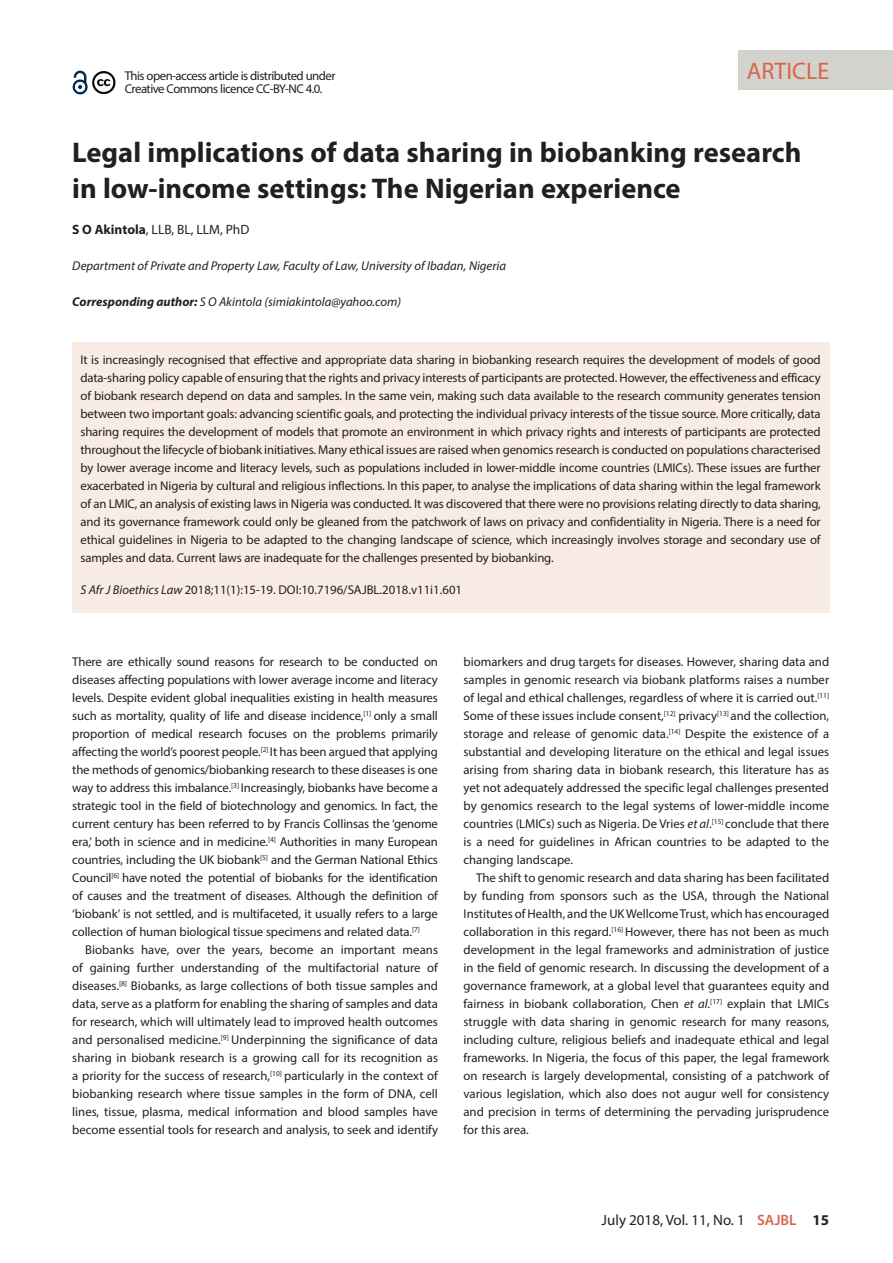
<style>
.page{position:relative;width:893px;height:1263px;background:#fff}
.page>*{position:absolute;margin:0;border:0;box-sizing:border-box;transform-origin:0 0}
.A_HEAD{font:700 28.5px/36px "Myriad Pro";color:#231f20}
.t1{font:24px "Myriad Pro";color:#d56749}
.t2{font:15px "Myriad Pro";color:#231f20}
.AUTHORS_NAME{font:13.5px "Myriad Pro";color:#231f20}
.BODY_TEXT_1ST_PARAGR{font:12.75px/18px "Myriad Pro";letter-spacing:-.01em;color:#231f20;text-align:justify}
.BODY_TEXT_INDENT{font:12.75px/18px "Myriad Pro";color:#231f20;text-align:justify}
.BODY_TEXT_1ST_PARAGR-2{font:12.75px/13.5px "Myriad Pro";letter-spacing:-.04em;color:#231f20}
.AUTHORS_DETAILS{font:italic 12.75px "Myriad Pro";color:#231f20}
.CITELINE{font:12.75px "Myriad Pro";color:#231f20}
.CORRESPONDING_AUTHOR{font:italic 12.75px "Myriad Pro";color:#231f20}
.s1{font-weight:700}
.s2{font-style:italic}
.s3{font-weight:600;color:#d56749}
</style>
<div class="page">
<div style="left:738px;top:50px;width:155px;height:40px;background:#d4d2cd"></div>
<svg style="left:72px;top:70px;width:16px;height:25px"></svg>
<img style="left:92px;top:71px;width:24px;height:23px">
<div style="left:72px;top:342px;width:757px;height:270px;background:#f9ece4"></div>
<p class="BODY_TEXT_1ST_PARAGR-2" style="left:125px;top:69px;width:212px">This open-access article is distributed under<br>Creative Commons licence CC-BY-NC 4.0.</p>
<h2 class="t1" style="left:747px;top:56px;width:84px">ARTICLE</h2>
<p class="A_HEAD" style="left:72px;top:133px;width:731px">Legal implications of data sharing in biobanking research in low-income settings: The Nigerian experience</p>
<p class="AUTHORS_NAME" style="left:72px;top:221px;width:179px"><span class="s1">S O Akintola</span>, LLB, BL, LLM, PhD</p>
<p class="AUTHORS_DETAILS" style="left:72px;top:258px;width:435px">Department of Private and Property Law, Faculty of Law, University of Ibadan, Nigeria</p>
<p class="CORRESPONDING_AUTHOR" style="left:72px;top:294px;width:330px"><span class="s1">Corresponding author:</span> S O Akintola (simiakintola@yahoo.com)</p>
<p class="BODY_TEXT_1ST_PARAGR" style="left:80px;top:350px;width:742px">It is increasingly recognised that effective and appropriate data sharing in biobanking research requires the development of models of good data-sharing policy capable of ensuring that the rights and privacy interests of participants are protected. However, the effectiveness and efficacy of biobank research depend on data and samples. In the same vein, making such data available to the research community generates tension between two important goals: advancing scientific goals, and protecting the individual privacy interests of the tissue source. More critically, data sharing requires the development of models that promote an environment in which privacy rights and interests of participants are protected throughout the lifecycle of biobank initiatives. Many ethical issues are raised when genomics research is conducted on populations characterised by lower average income and literacy levels, such as populations included in lower-middle income countries (LMICs). These issues are further exacerbated in Nigeria by cultural and religious inflections. In this paper, to analyse the implications of data sharing within the legal framework of an LMIC, an analysis of existing laws in Nigeria was conducted. It was discovered that there were no provisions relating directly to data sharing, and its governance framework could only be gleaned from the patchwork of laws on privacy and confidentiality in Nigeria. There is a need for ethical guidelines in Nigeria to be adapted to the changing landscape of science, which increasingly involves storage and secondary use of samples and data. Current laws are inadequate for the challenges presented by biobanking.</p>
<p class="CITELINE" style="left:80px;top:582px;width:383px"><span class="s2">S Afr J Bioethics Law</span> 2018;11(1):15-19. DOI:10.7196/SAJBL.2018.v11i1.601</p>
<p class="BODY_TEXT_1ST_PARAGR" style="left:72px;top:653px;width:367px">There are ethically sound reasons for research to be conducted on diseases affecting populations with lower average income and literacy levels. Despite evident global inequalities existing in health measures such as mortality, quality of life and disease incidence,<sup>[1]</sup> only a small proportion of medical research focuses on the problems primarily affecting the world’s poorest people.<sup>[2]</sup> It has been argued that applying the methods of genomics/biobanking research to these diseases is one way to address this imbalance.<sup>[3]</sup> Increasingly, biobanks have become a strategic tool in the field of biotechnology and genomics. In fact, the current century has been referred to by Francis Collinsas the ‘genome era,’ both in science and in medicine.<sup>[4]</sup> Authorities in many European countries, including the UK biobank<sup>[5]</sup> and the German National Ethics Council<sup>[6]</sup> have noted the potential of biobanks for the identification of causes and the treatment of diseases. Although the definition of ‘biobank’ is not settled, and is multifaceted, it usually refers to a large collection of human biological tissue specimens and related data.<sup>[7]</sup></p>
<p class="BODY_TEXT_INDENT" style="left:72px;top:941px;width:367px;text-indent:13px">Biobanks have, over the years, become an important means of gaining further understanding of the multifactorial nature of diseases.<sup>[8]</sup> Biobanks, as large collections of both tissue samples and data, serve as a platform for enabling the sharing of samples and data for research, which will ultimately lead to improved health outcomes and personalised medicine.<sup>[9]</sup> Underpinning the significance of data sharing in biobank research is a growing call for its recognition as a priority for the success of research,<sup>[10]</sup> particularly in the context of biobanking research where tissue samples in the form of DNA, cell lines, tissue, plasma, medical information and blood samples have become essential tools for research and analysis, to seek and identify</p>
<p class="BODY_TEXT_INDENT" style="left:463px;top:653px;width:367px">biomarkers and drug targets for diseases. However, sharing data and samples in genomic research via biobank platforms raises a number of legal and ethical challenges, regardless of where it is carried out.<sup>[11] </sup>Some of these issues include consent,<sup>[12]</sup> privacy<sup>[13]</sup> and the collection, storage and release of genomic data.<sup>[14]</sup> Despite the existence of a substantial and developing literature on the ethical and legal issues arising from sharing data in biobank research, this literature has as yet not adequately addressed the specific legal challenges presented by genomics research to the legal systems of lower-middle income countries (LMICs) such as Nigeria. De Vries <span class="s2">et al</span>.<sup>[15]</sup> conclude that there is a need for guidelines in African countries to be adapted to the changing landscape.</p>
<p class="BODY_TEXT_INDENT" style="left:463px;top:869px;width:367px;text-indent:13px">The shift to genomic research and data sharing has been facilitated by funding from sponsors such as the USA, through the National Institutes of Health, and the UK Wellcome Trust, which has encouraged collaboration in this regard.<sup>[16]</sup> However, there has not been as much development in the legal frameworks and administration of justice in the field of genomic research. In discussing the development of a governance framework, at a global level that guarantees equity and fairness in biobank collaboration, Chen <span class="s2">et al</span>.<sup>[17]</sup> explain that LMICs struggle with data sharing in genomic research for many reasons, including culture, religious beliefs and inadequate ethical and legal frameworks. In Nigeria, the focus of this paper, the legal framework on research is largely developmental, consisting of a patchwork of various legislation, which also does not augur well for consistency and precision in terms of determining the pervading jurisprudence for this area.</p>
<p class="t2" style="left:602px;top:1211px;width:229px">July 2018, Vol. 11, No. 1 <span class="s3">SAJBL</span> <span class="s1">15</span></p>
</div>
